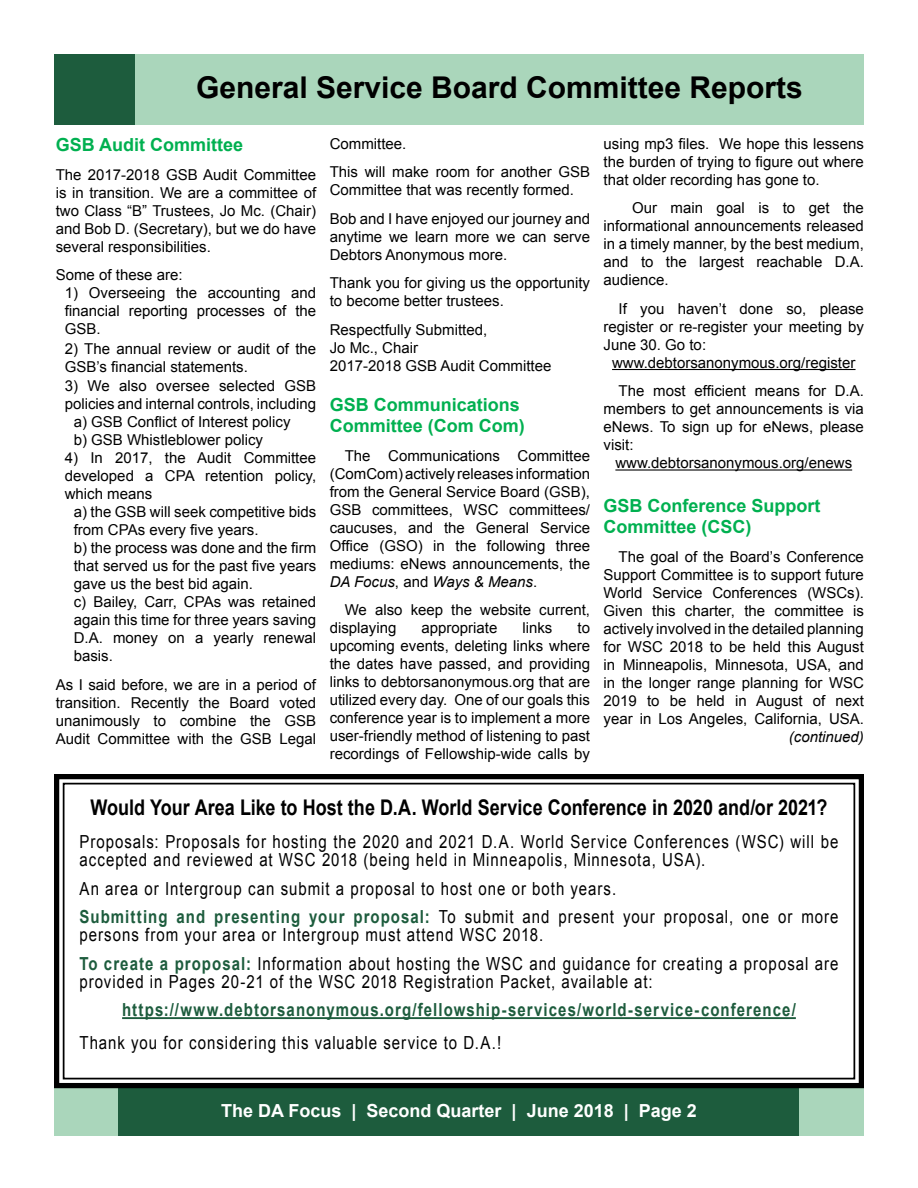
<style>
.page{position:relative;width:918px;height:1188px;background:#fff}
.page>*{position:absolute;margin:0;border:0;box-sizing:border-box;transform-origin:0 0}
.t1{font:700 30px "Arial";color:#000}
.t2{font:700 21.6px "Arial";color:#000;scale:.83 1}
.t3{font:18px/28.5px "Arial";letter-spacing:.065em;color:#000;scale:.83 1}
.t4{font:700 18px/21.6px "Arial";color:#00b050}
.t5{font:700 18px "Arial";letter-spacing:.07em;color:#1d5c3d;scale:.83 1}
.t6{font:700 18px "Arial";color:#fff}
.t7{font:15px/18px "Arial";color:#000;text-align:justify}
.t8{font:italic 15px "Arial";color:#000}
.s1{font-style:italic}
.s2{font-weight:700;color:#1d5c3d}
</style>
<div class="page">
<div style="left:54px;top:54px;width:85px;height:70px;background:#1d5c3d"></div>
<div style="left:135px;top:54px;width:729px;height:70px;background:#aad6bb"></div>
<hr style="left:612px;top:369px;width:244px;height:1px;background:#000">
<hr style="left:615px;top:469px;width:237px;height:2px;background:#000">
<div style="left:54px;top:1087px;width:810px;height:49px;background:#aad6bb"></div>
<div style="left:119px;top:1087px;width:680px;height:49px;background:#1d5c3d"></div>
<svg style="left:54px;top:774px;width:810px;height:317px"></svg>
<div style="left:63px;top:783px;width:792px;height:296px;border:2px solid #000"></div>
<h1 class="t1" style="left:196px;top:68px;width:608px">General Service Board Committee Reports</h1>
<p class="t4" style="left:56px;top:135px;width:189px">GSB Audit Committee</p>
<p class="t7" style="left:56px;top:165px;width:262px">The 2017-2018 GSB Audit Committee is in transition. We are a committee of two Class “B” Trustees, Jo Mc. (Chair) and Bob D. (Secretary), but we do have several responsibilities.</p>
<p class="t7" style="left:56px;top:266px;width:128px">Some of these are:</p>
<p class="t7" style="left:65px;top:284px;width:253px">1) Overseeing the accounting and financial reporting processes of the GSB.</p>
<p class="t7" style="left:65px;top:339px;width:253px">2) The annual review or audit of the<br>GSB’s financial statements.</p>
<p class="t7" style="left:65px;top:377px;width:253px">3) We also oversee selected GSB</p>
<p class="t7" style="left:65px;top:395px;width:253px">policies and internal controls, including</p>
<p class="t7" style="left:74px;top:413px;width:218px">a) GSB Conflict of Interest policy</p>
<p class="t7" style="left:74px;top:431px;width:191px">b) GSB Whistleblower policy</p>
<p class="t7" style="left:65px;top:449px;width:253px">4) In 2017, the Audit Committee</p>
<p class="t7" style="left:65px;top:467px;width:253px">developed a CPA retention policy,</p>
<p class="t7" style="left:65px;top:485px;width:89px">which means</p>
<p class="t7" style="left:74px;top:503px;width:244px">a) the GSB will seek competitive bids</p>
<p class="t7" style="left:74px;top:521px;width:186px">from CPAs every five years.</p>
<p class="t7" style="left:74px;top:539px;width:244px">b) the process was done and the firm</p>
<p class="t7" style="left:74px;top:557px;width:244px">that served us for the past five years</p>
<p class="t7" style="left:74px;top:575px;width:181px">gave us the best bid again.</p>
<p class="t7" style="left:74px;top:593px;width:244px">c) Bailey, Carr, CPAs was retained</p>
<p class="t7" style="left:74px;top:611px;width:244px">again this time for three years saving</p>
<p class="t7" style="left:74px;top:629px;width:244px">D.A. money on a yearly renewal</p>
<p class="t7" style="left:74px;top:647px;width:41px">basis.</p>
<p class="t7" style="left:56px;top:675px;width:262px">As I said before, we are in a period of transition. Recently the Board voted unanimously to combine the GSB Audit Committee with the GSB Legal</p>
<p class="t7" style="left:604px;top:135px;width:262px">using mp3 files. We hope this lessens the burden of trying to figure out where that older recording has gone to.</p>
<p class="t7" style="left:604px;top:199px;width:262px;text-indent:28px">Our main goal is to get the informational announcements released in a timely manner, by the best medium, and to the largest reachable D.A. audience.</p>
<p class="t7" style="left:619px;top:300px;width:247px">If you haven’t done so, please</p>
<p class="t7" style="left:604px;top:318px;width:262px">register or re-register your meeting by</p>
<p class="t7" style="left:604px;top:336px;width:104px">June 30. Go to:</p>
<p class="t7" style="left:612px;top:354px;width:245px">www.debtorsanonymous.org/register</p>
<p class="t7" style="left:604px;top:382px;width:262px;text-indent:15px">The most efficient means for D.A. members to get announcements is via eNews. To sign up for eNews, please visit:</p>
<p class="t7" style="left:615px;top:454px;width:238px">www.debtorsanonymous.org/enews</p>
<p class="t4" style="left:604px;top:495px;width:219px">GSB Conference Support<br>Committee (CSC)</p>
<p class="t7" style="left:604px;top:548px;width:262px;text-indent:15px">The goal of the Board’s Conference Support Committee is to support future World Service Conferences (WSCs).<br>Given this charter, the committee is actively involved in the detailed planning for WSC 2018 to be held this August in Minneapolis, Minnesota, USA, and in the longer range planning for WSC 2019 to be held in August of next year in Los Angeles, California, USA.</p>
<p class="t8" style="left:789px;top:727px;width:77px">(continued)</p>
<p class="t7" style="left:330px;top:130px;width:262px;line-height:28.5px">Committee.<br>This will make room for another GSB</p>
<p class="t7" style="left:330px;top:176px;width:262px;line-height:28.5px">Committee that was recently formed.<br>Bob and I have enjoyed our journey and</p>
<p class="t7" style="left:330px;top:228px;width:262px">anytime we learn more we can serve<br>Debtors Anonymous more.</p>
<p class="t7" style="left:330px;top:274px;width:262px">Thank you for giving us the opportunity to become better trustees.</p>
<p class="t7" style="left:330px;top:321px;width:223px;text-align:left">Respectfully Submitted,<br>Jo Mc., Chair<br>2017-2018 GSB Audit Committee</p>
<p class="t4" style="left:330px;top:394px;width:196px">GSB Communications<br>Committee (Com Com)</p>
<p class="t7" style="left:330px;top:447px;width:262px;text-indent:15px">The Communications Committee (ComCom) actively releases information from the General Service Board (GSB), GSB committees, WSC committees/ caucuses, and the General Service Office (GSO) in the following three mediums: eNews announcements, the <span class="s1">DA Focus</span>, and <span class="s1">Ways &amp; Means</span>.</p>
<p class="t7" style="left:330px;top:601px;width:262px;text-indent:15px">We also keep the website current, displaying</p>
<p class="t7" style="left:422px;top:619px;width:77px">appropriate</p>
<p class="t7" style="left:522px;top:619px;width:31px">links</p>
<p class="t7" style="left:330px;top:619px;width:262px;text-indent:248px">to upcoming events, deleting links where the dates have passed, and providing links to debtorsanonymous.org that are utilized every day. One of our goals this conference year is to implement a more user-friendly method of listening to past recordings of Fellowship-wide calls by</p>
<h2 class="t2" style="left:91px;top:793px;width:889px">Would Your Area Like to Host the D.A. World Service Conference in 2020 and/or 2021?</h2>
<p class="t3" style="left:80px;top:833px;width:916px;line-height:18px">Proposals: Proposals for hosting the 2020 and 2021 D.A. World Service Conferences (WSC) will be accepted and reviewed at WSC 2018 (being held in Minneapolis, Minnesota, USA).</p>
<p class="t3" style="left:80px;top:874px;width:916px">An area or Intergroup can submit a proposal to host one or both years.<br><span class="s2">Submitting and presenting your proposal:</span> To submit and present your proposal, one or more</p>
<p class="t3" style="left:80px;top:921px;width:916px">persons from your area or Intergroup must attend WSC 2018.<br><span class="s2">To create a proposal:</span> Information about hosting the WSC and guidance for creating a proposal are</p>
<p class="t3" style="left:80px;top:967px;width:692px">provided in Pages 20-21 of the WSC 2018 Registration Packet, available at:</p>
<p class="t5" style="left:122px;top:998px;width:813px">https://www.debtorsanonymous.org/fellowship-services/world-service-conference/</p>
<p class="t3" style="left:80px;top:1029px;width:510px">Thank you for considering this valuable service to D.A.!</p>
<p class="t6" style="left:221px;top:1099px;width:477px">The DA Focus | Second Quarter | June 2018 | Page 2</p>
</div>
